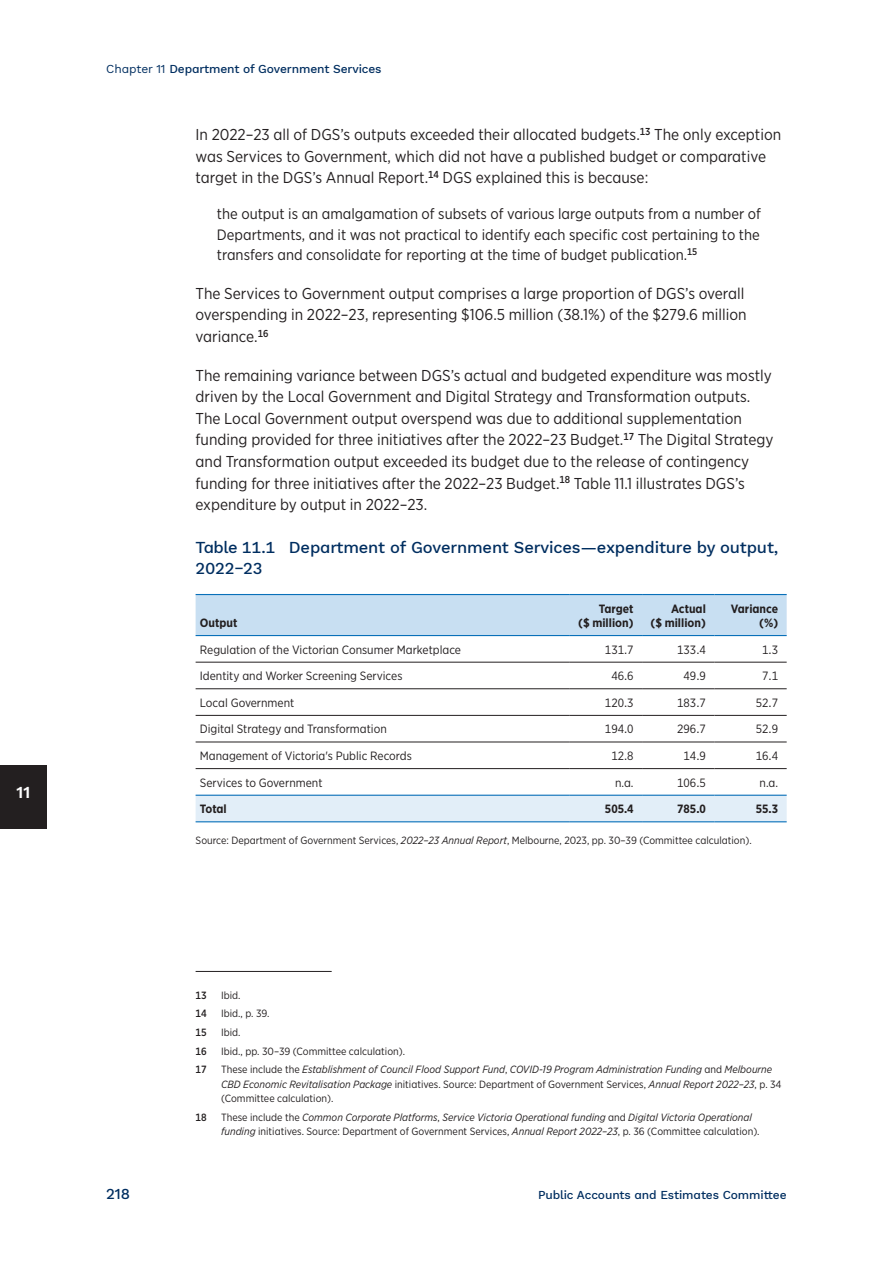
<style>
.page{position:relative;width:893px;height:1263px;background:#fff}
.page>*{position:absolute;margin:0;border:0;box-sizing:border-box;transform-origin:0 0}
.t1{font:500 16.5px/20.7px "Work Sans";letter-spacing:-.01em;color:#002e60}
.t2{font:600 16.5px "Work Sans";color:#fff}
.Body{font:15.75px/21.6px "Gotham Narrow";color:#231f20}
.t3{font:15px/20.7px "Gotham Narrow";color:#231f20;text-align:justify}
.t4{font:500 15px "Work Sans";color:#002e60}
.Table_Body{font:12px "Gotham Narrow";color:#231f20}
.t5{font:500 12px "Work Sans";letter-spacing:-.01em;color:#002e60}
.Table_Header{font:700 12px/14.4px "Gotham Narrow";color:#231f20;text-align:right}
.Footnote{font:italic 10.5px/14.4px "Gotham Narrow";color:#231f20}
.Table_Figure_Source{font:10.5px "Gotham Narrow";color:#231f20}
.Footnote-2{font:10.5px "Gotham Narrow";color:#231f20}
.Footnote-3{font:500 10.5px "Gotham Narrow";color:#231f20}
.s1{font-weight:400}
.s2{font-style:italic}
.s3{font-style:normal}
</style>
<div class="page">
<div style="left:0;top:765px;width:47px;height:64px;background:#231f20"></div>
<div style="left:196px;top:595px;width:591px;height:40px;background:#c8dff2"></div>
<div style="left:196px;top:796px;width:591px;height:25px;background:#e2eef8"></div>
<hr style="left:196px;top:662px;width:374px;height:1px;background:#231f20">
<hr style="left:570px;top:662px;width:72px;height:1px;background:#231f20">
<hr style="left:642px;top:662px;width:72px;height:1px;background:#231f20">
<hr style="left:714px;top:662px;width:73px;height:1px;background:#231f20">
<hr style="left:196px;top:688px;width:374px;height:1px;background:#231f20">
<hr style="left:570px;top:688px;width:72px;height:1px;background:#231f20">
<hr style="left:642px;top:688px;width:72px;height:1px;background:#231f20">
<hr style="left:714px;top:688px;width:73px;height:1px;background:#231f20">
<hr style="left:196px;top:715px;width:374px;height:1px;background:#231f20">
<hr style="left:570px;top:715px;width:72px;height:1px;background:#231f20">
<hr style="left:642px;top:715px;width:72px;height:1px;background:#231f20">
<hr style="left:714px;top:715px;width:73px;height:1px;background:#231f20">
<hr style="left:196px;top:742px;width:374px;height:1px;background:#231f20">
<hr style="left:570px;top:742px;width:72px;height:1px;background:#231f20">
<hr style="left:642px;top:742px;width:72px;height:1px;background:#231f20">
<hr style="left:714px;top:742px;width:73px;height:1px;background:#231f20">
<hr style="left:196px;top:768px;width:374px;height:1px;background:#231f20">
<hr style="left:570px;top:768px;width:72px;height:1px;background:#231f20">
<hr style="left:642px;top:768px;width:72px;height:1px;background:#231f20">
<hr style="left:714px;top:768px;width:73px;height:1px;background:#231f20">
<hr style="left:196px;top:594px;width:374px;height:1px;background:#0970b9">
<hr style="left:570px;top:594px;width:72px;height:1px;background:#0970b9">
<hr style="left:642px;top:594px;width:72px;height:1px;background:#0970b9">
<hr style="left:714px;top:594px;width:73px;height:1px;background:#0970b9">
<hr style="left:196px;top:635px;width:374px;height:1px;background:#0970b9">
<hr style="left:570px;top:635px;width:72px;height:1px;background:#0970b9">
<hr style="left:642px;top:635px;width:72px;height:1px;background:#0970b9">
<hr style="left:714px;top:635px;width:73px;height:1px;background:#0970b9">
<hr style="left:196px;top:795px;width:374px;height:1px;background:#0970b9">
<hr style="left:570px;top:795px;width:72px;height:1px;background:#0970b9">
<hr style="left:642px;top:795px;width:72px;height:1px;background:#0970b9">
<hr style="left:714px;top:795px;width:73px;height:1px;background:#0970b9">
<hr style="left:196px;top:821px;width:374px;height:1px;background:#0970b9">
<hr style="left:570px;top:821px;width:72px;height:1px;background:#0970b9">
<hr style="left:642px;top:821px;width:72px;height:1px;background:#0970b9">
<hr style="left:714px;top:821px;width:73px;height:1px;background:#0970b9">
<hr style="left:196px;top:971px;width:136px;height:1px;background:#231f20">
<p class="t2" style="left:17px;top:780px;width:15px">11</p>
<p class="t5" style="left:106px;top:60px;width:277px"><span class="s1">Chapter 11</span> Department of Government Services</p>
<p class="Body" style="left:196px;top:124px;width:587px">In 2022–23 all of DGS’s outputs exceeded their allocated budgets.<sup>13</sup> The only exception was Services to Government, which did not have a published budget or comparative target in the DGS’s Annual Report.<sup>14</sup> DGS explained this is because:</p>
<p class="t3" style="left:217px;top:203px;width:546px">the output is an amalgamation of subsets of various large outputs from a number of Departments, and it was not practical to identify each specific cost pertaining to the transfers and consolidate for reporting at the time of budget publication.<sup>15</sup></p>
<p class="Body" style="left:196px;top:282px;width:552px">The Services to Government output comprises a large proportion of DGS’s overall overspending in 2022–23, representing $106.5 million (38.1%) of the $279.6 million variance.<sup>16</sup></p>
<p class="Body" style="left:196px;top:364px;width:579px">The remaining variance between DGS’s actual and budgeted expenditure was mostly driven by the Local Government and Digital Strategy and Transformation outputs.<br>The Local Government output overspend was due to additional supplementation funding provided for three initiatives after the 2022–23 Budget.<sup>17</sup> The Digital Strategy and Transformation output exceeded its budget due to the release of contingency funding for three initiatives after the 2022–23 Budget.<sup>18</sup> Table 11.1 illustrates DGS’s expenditure by output in 2022–23.</p>
<p class="t1" style="left:196px;top:537px;width:584px">Table 11.1 Department of Government Services—expenditure by output,<br>2022‒23</p>
<p class="Table_Header" style="left:200px;top:615px;width:39px">Output</p>
<p class="Table_Header" style="left:578px;top:601px;width:57px">Target<br>($ million)</p>
<p class="Table_Header" style="left:650px;top:601px;width:57px">Actual<br>($ million)</p>
<p class="Table_Header" style="left:731px;top:601px;width:49px">Variance (%)</p>
<p class="Table_Body" style="left:200px;top:642px;width:263px">Regulation of the Victorian Consumer Marketplace</p>
<p class="Table_Body" style="left:605px;top:642px;width:30px">131.7</p>
<p class="Table_Body" style="left:677px;top:642px;width:30px">133.4</p>
<p class="Table_Body" style="left:762px;top:642px;width:17px">1.3</p>
<p class="Table_Body" style="left:200px;top:669px;width:204px">Identity and Worker Screening Services</p>
<p class="Table_Body" style="left:611px;top:669px;width:24px">46.6</p>
<p class="Table_Body" style="left:684px;top:669px;width:24px">49.9</p>
<p class="Table_Body" style="left:762px;top:669px;width:17px">7.1</p>
<p class="Table_Body" style="left:200px;top:695px;width:96px">Local Government</p>
<p class="Table_Body" style="left:605px;top:695px;width:30px">120.3</p>
<p class="Table_Body" style="left:677px;top:695px;width:30px">183.7</p>
<p class="Table_Body" style="left:756px;top:695px;width:24px">52.7</p>
<p class="Table_Body" style="left:200px;top:722px;width:188px">Digital Strategy and Transformation</p>
<p class="Table_Body" style="left:605px;top:722px;width:30px">194.0</p>
<p class="Table_Body" style="left:677px;top:722px;width:30px">296.7</p>
<p class="Table_Body" style="left:756px;top:722px;width:24px">52.9</p>
<p class="Table_Body" style="left:200px;top:748px;width:214px">Management of Victoria's Public Records</p>
<p class="Table_Body" style="left:611px;top:748px;width:24px">12.8</p>
<p class="Table_Body" style="left:684px;top:748px;width:24px">14.9</p>
<p class="Table_Body" style="left:756px;top:748px;width:24px">16.4</p>
<p class="Table_Body" style="left:200px;top:775px;width:124px">Services to Government</p>
<p class="Table_Body" style="left:615px;top:775px;width:20px">n.a.</p>
<p class="Table_Body" style="left:677px;top:775px;width:30px">106.5</p>
<p class="Table_Body" style="left:760px;top:775px;width:20px">n.a.</p>
<p class="Table_Header" style="left:200px;top:802px;width:28px">Total</p>
<p class="Table_Header" style="left:605px;top:802px;width:30px">505.4</p>
<p class="Table_Header" style="left:677px;top:802px;width:30px">785.0</p>
<p class="Table_Header" style="left:756px;top:802px;width:24px">55.3</p>
<p class="Table_Figure_Source" style="left:196px;top:834px;width:558px">Source: Department of Government Services, <span class="s2">2022–23 Annual Report</span>, Melbourne, 2023, pp. 30–39 (Committee calculation).</p>
<p class="Footnote-3" style="left:196px;top:988px;width:13px">13</p>
<p class="Footnote-2" style="left:221px;top:988px;width:21px">Ibid.</p>
<p class="Footnote-3" style="left:196px;top:1007px;width:13px">14</p>
<p class="Footnote-2" style="left:221px;top:1007px;width:50px">Ibid., p. 39.</p>
<p class="Footnote-3" style="left:196px;top:1026px;width:13px">15</p>
<p class="Footnote-2" style="left:221px;top:1026px;width:21px">Ibid.</p>
<p class="Footnote-3" style="left:196px;top:1044px;width:13px">16</p>
<p class="Footnote-2" style="left:221px;top:1044px;width:186px">Ibid., pp. 30–39 (Committee calculation).</p>
<p class="Footnote-3" style="left:196px;top:1063px;width:13px">17</p>
<p class="Footnote" style="left:221px;top:1062px;width:562px"><span class="s3">These include the</span> Establishment of Council Flood Support Fund<span class="s3">,</span> COVID‑19 Program Administration Funding <span class="s3">and</span> Melbourne<br>CBD Economic Revitalisation Package <span class="s3">initiatives. Source: Department of Government Services,</span> Annual Report 2022–23<span class="s3">, p. 34 (Committee calculation).</span></p>
<p class="Footnote-3" style="left:196px;top:1110px;width:13px">18</p>
<p class="Footnote" style="left:221px;top:1110px;width:540px"><span class="s3">These include the</span> Common Corporate Platforms<span class="s3">,</span> Service Victoria Operational funding <span class="s3">and</span> Digital Victoria Operational funding <span class="s3">initiatives. Source: Department of Government Services,</span> Annual Report 2022–23<span class="s3">, p. 36 (Committee calculation).</span></p>
<p class="t4" style="left:106px;top:1183px;width:25px">218</p>
<p class="t5" style="left:538px;top:1186px;width:250px">Public Accounts and Estimates Committee</p>
</div>
